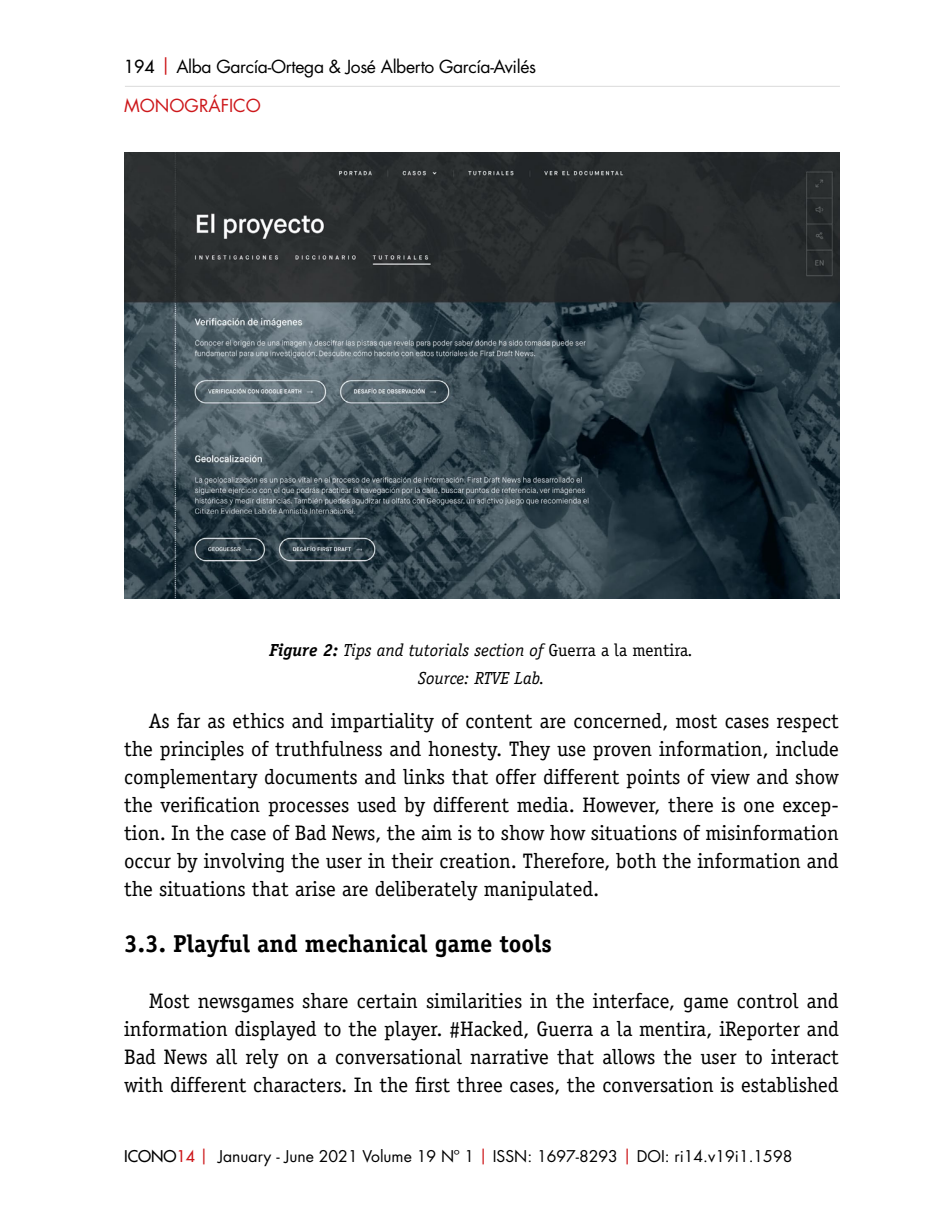
<style>
.page{position:relative;width:939px;height:1220px;background:#fff}
.page>*{position:absolute;margin:0;border:0;box-sizing:border-box;transform-origin:0 0}
.t1{font:700 24.5px "Officina Serif Std";color:#000}
.t2{font:21px/28px "Officina Serif Std";color:#000;text-align:justify}
.t3{font:italic 17.5px/28px "Officina Serif Std";color:#000;text-align:center}
.t4{font:17.5px "Futura Std";letter-spacing:-.02em;color:#000}
.t5{font:17.5px "Futura Std";color:#cd171a}
.t6{font:15.75px "Futura Std";color:#000}
.s1{font-weight:500}
.s2{color:#cd171a}
.s3{font-weight:700}
.s4{font-style:normal}
.s5{font-weight:500;color:#cd171a}
</style>
<div class="page">
<hr style="left:125px;top:86px;width:714px;height:1px;background:#dadada">
<img style="left:124px;top:152px;width:714px;height:446px">
<p class="t4" style="left:124px;top:56px;width:413px"><span class="s1">194</span> <span class="s2">|</span> Alba García-Ortega &amp; José Alberto García-Avilés</p>
<p class="t5" style="left:124px;top:94px;width:138px">MONOGRÁFICO</p>
<p class="t3" style="left:269px;top:636px;width:425px"><span class="s3">Figure 2:</span> Tips and tutorials section of <span class="s4">Guerra a la mentira</span>.<br>Source: RTVE Lab.</p>
<p class="t2" style="left:124px;top:707px;width:716px;text-indent:25px">As far as ethics and impartiality of content are concerned, most cases respect the principles of truthfulness and honesty. They use proven information, include complementary documents and links that offer different points of view and show the verification processes used by different media. However, there is one excep&shy;tion. In the case of Bad News, the aim is to show how situations of misinformation occur by involving the user in their creation. Therefore, both the information and the situations that arise are deliberately manipulated.</p>
<p class="t1" style="left:124px;top:928px;width:429px">3.3. Playful and mechanical game tools</p>
<p class="t2" style="left:124px;top:987px;width:716px;text-indent:25px">Most newsgames share certain similarities in the interface, game control and information displayed to the player. #Hacked, Guerra a la mentira, iReporter and Bad News all rely on a conversational narrative that allows the user to interact with different characters. In the first three cases, the conversation is established</p>
<p class="t6" style="left:124px;top:1146px;width:669px"><span class="s1">ICONO</span><span class="s5">14</span> <span class="s2">|</span> January - June 2021 Volume 19 Nº 1 <span class="s2">|</span> ISSN: 1697-8293 <span class="s2">|</span> DOI: ri14.v19i1.1598</p>
</div>
